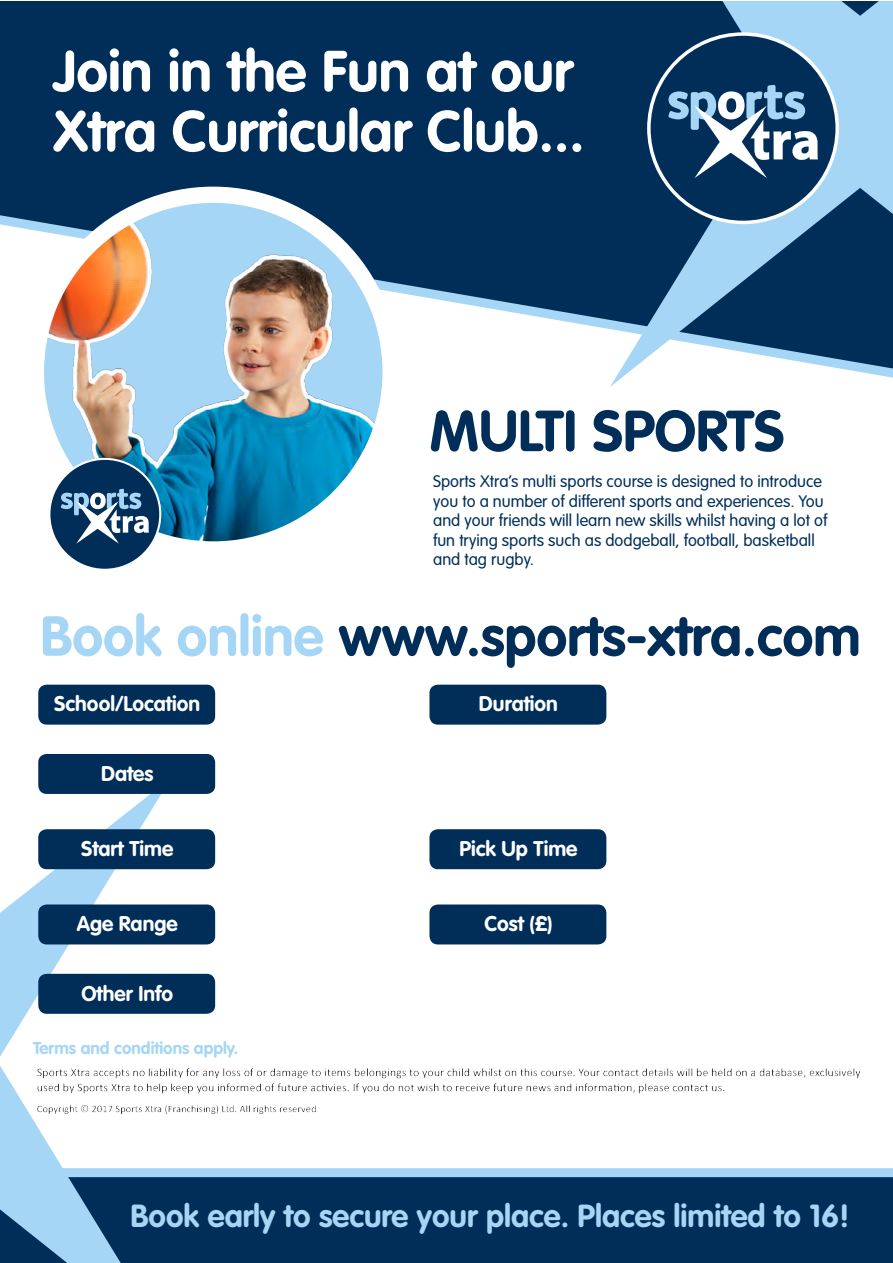
<style>
.page{position:relative;width:893px;height:1263px;background:#fff}
.page>*{position:absolute;margin:0;border:0;box-sizing:border-box;transform-origin:0 0}
.t1{font:700 57px/60px "VAG Rounded";color:#fff}
.t2{font:700 57px "VAG Rounded";color:#002e59}
.t3{font:700 55.5px "VAG Rounded";color:#002e59}
.t4{font:700 31.5px "VAG Rounded";color:#a6d6f5}
.t5{font:700 21px "VAG Rounded";color:#fff}
.t6{font:700 16.95px "VAG Rounded";color:#a6d6f5}
.t7{font:300 16.5px/19.5px "VAG Rounded";color:#002e59}
.s1{color:#a6d6f5}
</style>
<div class="page">
<img style="left:171px;top:1068px;width:689px;height:46px">
<svg style="left:171px;top:1168px;width:721px;height:95px;background:#103e68"></svg>
<svg style="left:0;top:1px;width:610px;height:328px;background:#154067"></svg>
<svg style="left:610px;top:1px;width:282px;height:386px;background:#5780a1"></svg>
<svg style="left:0;top:788px;width:171px;height:475px"></svg>
<svg style="left:647px;top:32px;width:192px;height:192px;background:#3e6588"></svg>
<div style="left:33px;top:1040px;width:635px;height:22px;background:#fff"></div>
<div style="left:38px;top:685px;width:177px;height:40px;background:#002e59;border-radius:9px"></div>
<div style="left:429px;top:685px;width:177px;height:40px;background:#002e59;border-radius:9px"></div>
<div style="left:38px;top:754px;width:177px;height:40px;background:#002e59;border-radius:9px"></div>
<div style="left:38px;top:829px;width:177px;height:40px;background:#002e59;border-radius:9px"></div>
<div style="left:38px;top:904px;width:177px;height:40px;background:#002e59;border-radius:9px"></div>
<div style="left:38px;top:974px;width:177px;height:40px;background:#002e59;border-radius:9px"></div>
<div style="left:429px;top:829px;width:177px;height:40px;background:#002e59;border-radius:9px"></div>
<div style="left:429px;top:904px;width:177px;height:40px;background:#002e59;border-radius:9px"></div>
<img style="left:36px;top:195px;width:355px;height:354px;border-radius:175px">
<div style="left:28px;top:187px;width:371px;height:371px;border:16px solid #fff;border-radius:50%"></div>
<svg style="left:49px;top:458px;width:112px;height:111px"></svg>
<h1 class="t1" style="left:53px;top:41px;width:533px">Join in the Fun at our<br>Xtra Curricular Club...</h1>
<h1 class="t2" style="left:429px;top:398px;width:357px">MULTI SPORTS</h1>
<p class="t7" style="left:433px;top:471px;width:396px">Sports Xtra’s multi sports course is designed to introduce you to a number of different sports and experiences. You and your friends will learn new skills whilst having a lot of fun trying sports such as dodgeball, football, basketball and tag rugby.</p>
<h2 class="t3" style="left:40px;top:604px;width:822px"><span class="s1">Book online</span> www.sports-xtra.com</h2>
<p class="t5" style="left:54px;top:692px;width:147px">School/Location</p>
<p class="t5" style="left:479px;top:692px;width:80px">Duration</p>
<p class="t5" style="left:101px;top:761px;width:54px">Dates</p>
<p class="t5" style="left:81px;top:836px;width:94px">Start Time</p>
<p class="t5" style="left:77px;top:912px;width:102px">Age Range</p>
<p class="t5" style="left:81px;top:981px;width:93px">Other Info</p>
<p class="t6" style="left:33px;top:1038px;width:207px">Terms and conditions apply.</p>
<p class="t5" style="left:459px;top:836px;width:120px">Pick Up Time</p>
<p class="t5" style="left:484px;top:912px;width:70px">Cost (£)</p>
<h3 class="t4" style="left:131px;top:1197px;width:721px">Book early to secure your place. Places limited to 16!</h3>
</div>
